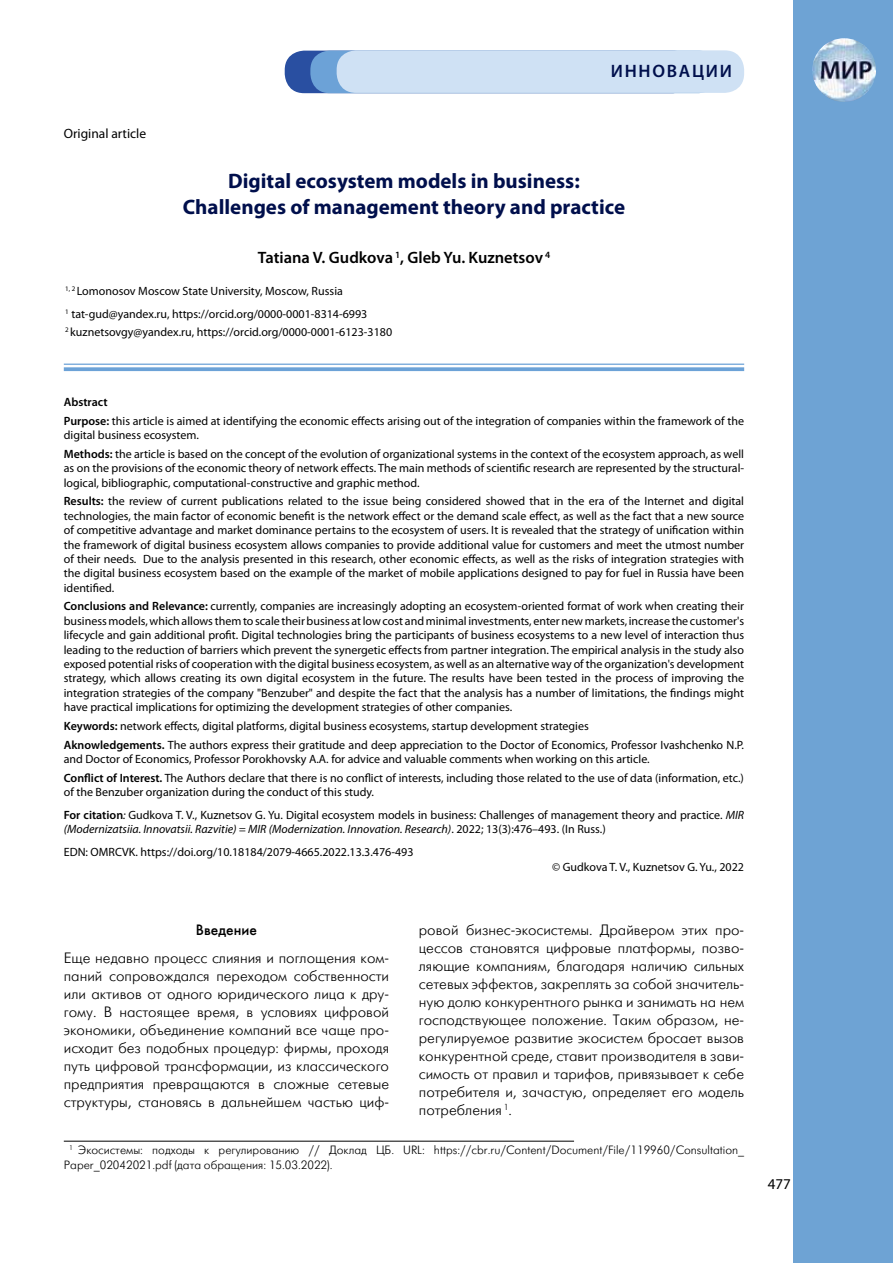
<style>
.page{position:relative;width:893px;height:1263px;background:#fff}
.page>*{position:absolute;margin:0;border:0;box-sizing:border-box;transform-origin:0 0}
.t1{font:700 21px/25.2px "Myriad Pro";color:#000f4c;text-align:center}
.t2{font:600 18px "Myriad Pro";color:#000f4c}
.t3{font:600 16.5px "Myriad Pro";color:#000}
.t4{font:15px/18px "Futuris Light C";color:#000;text-align:justify}
.t5{font:15px "Futuris C";color:#000}
.t6{font:15px "Myriad Pro";color:#000}
.t7{font:13.5px "Myriad Pro";color:#000}
.t8{font:12px/14.4px "Myriad Pro";color:#000}
.t9{font:12px/14.4px "Futuris Light C";color:#000}
.s1{font-weight:600}
.s2{font-style:italic}
</style>
<div class="page">
<div style="left:285px;top:51px;width:407px;height:42px;background:#294fa1;border-radius:19px"></div>
<div style="left:310px;top:51px;width:408px;height:42px;background:#6ca2d7;border-radius:19px"></div>
<div style="left:337px;top:50px;width:407px;height:43px;background:#cfe1f4;border-radius:19px"></div>
<div style="left:794px;top:0;width:99px;height:1263px;background:#6ea3d4"></div>
<img style="left:812px;top:38px;width:64px;height:64px;border-radius:32px">
<hr style="left:64px;top:364px;width:680px;height:1px;background:#6ca2d7">
<svg style="left:64px;top:367px;width:680px;height:4px;background:#78a9da"></svg>
<hr style="left:64px;top:1141px;width:510px;height:1px;background:#000">
<p class="t7" style="left:64px;top:125px;width:84px">Original article</p>
<h2 class="t2" style="left:611px;top:59px;width:69px">инновац</h2>
<h2 class="t2" style="left:706px;top:59px;width:28px">ии</h2>
<h1 class="t1" style="left:183px;top:168px;width:444px">Digital ecosystem models in business:<br>Challenges of management theory and practice</h1>
<h3 class="t3" style="left:258px;top:247px;width:294px">Tatiana V. Gudkova <sup>1</sup>, Gleb Yu. Kuznetsov <sup>4</sup></h3>
<p class="t8" style="left:65px;top:279px;width:304px;line-height:23px"><sup>1,</sup> <sup>2</sup> Lomonosov Moscow State University, Moscow, Russia<br><sup>1</sup> tat-gud@yandex.ru, https://orcid.org/0000-0001-8314-6993</p>
<p class="t8" style="left:65px;top:325px;width:328px"><sup>2</sup> kuznetsovgy@yandex.ru, https://orcid.org/0000-0001-6123-3180</p>
<p class="t8" style="left:64px;top:393px;width:682px;line-height:18.6px"><span class="s1">Abstract<br>Purpose:</span> this article is aimed at identifying the economic effects arising out of the integration of companies within the framework of the</p>
<p class="t8" style="left:64px;top:426px;width:682px;line-height:18.6px">digital business ecosystem.<br><span class="s1">Methods:</span> the article is based on the concept of the evolution of organizational systems in the context of the ecosystem approach, as well</p>
<p class="t8" style="left:64px;top:461px;width:682px">as on the provisions of the economic theory of network effects. The main methods of scientific research are represented by the structural&shy;logical, bibliographic, computational-constructive and graphic method.</p>
<p class="t8" style="left:64px;top:494px;width:682px;text-align:justify"><span class="s1">Results:</span> the review of current publications related to the issue being considered showed that in the era of the Internet and digital technologies, the main factor of economic benefit is the network effect or the demand scale effect, as well as the fact that a new source of competitive advantage and market dominance pertains to the ecosystem of users. It is revealed that the strategy of unification within the framework of digital business ecosystem allows companies to provide additional value for customers and meet the utmost number of their needs. Due to the analysis presented in this research, other economic effects, as well as the risks of integration strategies with the digital business ecosystem based on the example of the market of mobile applications designed to pay for fuel in Russia have been identified.</p>
<p class="t8" style="left:64px;top:599px;width:682px;text-align:justify"><span class="s1">Conclusions and Relevance:</span> currently, companies are increasingly adopting an ecosystem-oriented format of work when creating their business models, which allows them to scale their business at low cost and minimal investments, enter new markets, increase the customer's lifecycle and gain additional profit. Digital technologies bring the participants of business ecosystems to a new level of interaction thus leading to the reduction of barriers which prevent the synergetic effects from partner integration. The empirical analysis in the study also exposed potential risks of cooperation with the digital business ecosystem, as well as an alternative way of the organization's development strategy, which allows creating its own digital ecosystem in the future. The results have been tested in the process of improving the integration strategies of the company "Benzuber" and despite the fact that the analysis has a number of limitations, the findings might have practical implications for optimizing the development strategies of other companies.</p>
<p class="t8" style="left:64px;top:716px;width:682px;line-height:18.6px"><span class="s1">Keywords:</span> network effects, digital platforms, digital business ecosystems, startup development strategies<br><span class="s1">Aknowledgements.</span> The authors express their gratitude and deep appreciation to the Doctor of Economics, Professor Ivashchenko N.P.</p>
<p class="t8" style="left:64px;top:749px;width:682px;line-height:18.6px">and Doctor of Economics, Professor Porokhovsky A.A. for advice and valuable comments when working on this article.<br><span class="s1">Conflict of Interest.</span> The Authors declare that there is no conflict of interests, including those related to the use of data (information, etc.)</p>
<p class="t8" style="left:64px;top:780px;width:682px;line-height:23px">of the Benzuber organization during the conduct of this study.<br><span class="s1">For citation</span><span class="s2">:</span> Gudkova T. V., Kuznetsov G. Yu. Digital ecosystem models in business: Challenges of management theory and practice. <span class="s2">MIR</span></p>
<p class="t8" style="left:64px;top:818px;width:543px;line-height:23px"><span class="s2">(Modernizatsiia. Innovatsii. Razvitie) = MIR (Modernization. Innovation. Research)</span>. 2022; 13(3):476–493. (In Russ.)<br>EDN: OMRCVK. https://doi.org/10.18184/2079-4665.2022.13.3.476-493</p>
<p class="t8" style="left:552px;top:859px;width:194px">© Gudkova T. V., Kuznetsov G. Yu., 2022</p>
<p class="t4" style="left:419px;top:921px;width:327px">ровой бизнес-экосистемы. Драйвером этих про&shy;цессов становятся цифровые платформы, позво&shy;ляющие компаниям, благодаря наличию сильных сетевых эффектов, закреплять за собой значитель&shy;ную долю конкурентного рынка и занимать на нем господствующее положение. Таким образом, не&shy;регулируемое развитие экосистем бросает вызов конкурентной среде, ставит производителя в зави&shy;симость от правил и тарифов, привязывает к себе потребителя и, зачастую, определяет его модель потребления <sup>1</sup>.</p>
<p class="t9" style="left:64px;top:1143px;width:682px;text-indent:5px"><sup>1</sup> Экосистемы: подходы к регулированию // Доклад ЦБ. URL: https://cbr.ru/Content/Document/File/119960/Consultation_<br>Paper_02042021.pdf (дата обращения: 15.03.2022).</p>
<p class="t5" style="left:196px;top:920px;width:63px">Введение</p>
<p class="t4" style="left:64px;top:949px;width:327px">Еще недавно процесс слияния и поглощения ком&shy;паний сопровождался переходом собственности или активов от одного юридического лица к дру&shy;гому. В настоящее время, в условиях цифровой экономики, объединение компаний все чаще про&shy;исходит без подобных процедур: фирмы, проходя путь цифровой трансформации, из классического предприятия превращаются в сложные сетевые структуры, становясь в дальнейшем частью циф-</p>
<p class="t6" style="left:768px;top:1175px;width:25px">477</p>
</div>
